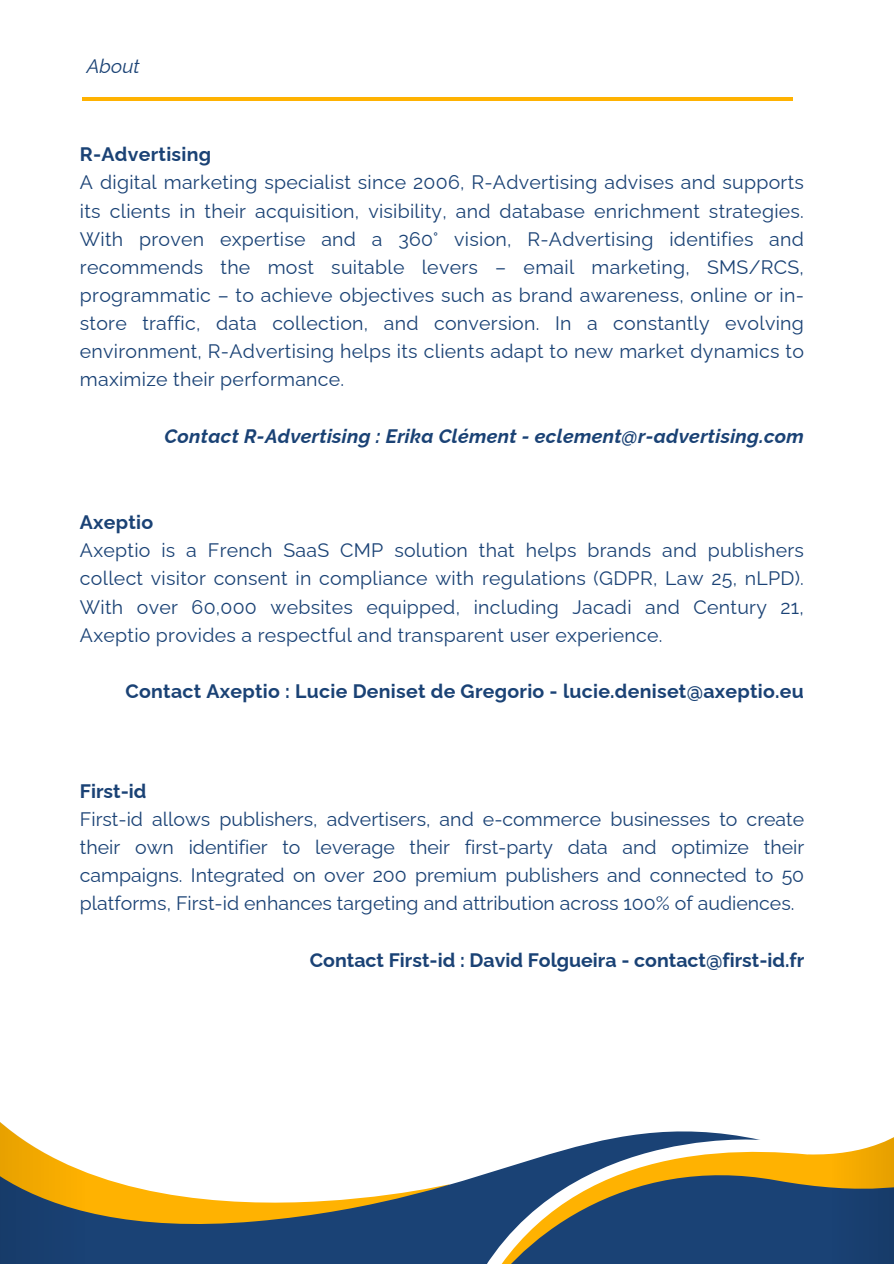
<style>
.page{position:relative;width:894px;height:1264px;background:#fff}
.page>*{position:absolute;margin:0;border:0;box-sizing:border-box;transform-origin:0 0}
.t1{font:19.5px/28.2px "Raleway";letter-spacing:.015em;color:#1a4275;text-align:justify}
.t2{font:700 19.5px "Raleway";letter-spacing:.015em;color:#1a4275}
.t3{font:italic 700 19.5px "Raleway";letter-spacing:.015em;color:#1a4275}
.t4{font:italic 19.5px "Raleway";color:#1a4275}
</style>
<div class="page">
<svg style="left:105px;top:1178px;width:366px;height:85px;fill:#1a4275"></svg>
<svg style="left:554px;top:1131px;width:233px;height:22px"></svg>
<svg style="left:471px;top:1153px;width:347px;height:110px;background:#57676e"></svg>
<svg style="left:818px;top:1137px;width:75px;height:126px;background:#72725a"></svg>
<svg style="left:0;top:1122px;width:105px;height:141px"></svg>
<hr style="left:83px;top:98px;width:709px;height:3px;background:#ffb201">
<p class="t4" style="left:87px;top:54px;width:54px">About</p>
<p class="t2" style="left:80px;top:143px;width:133px">R-Advertising</p>
<p class="t1" style="left:80px;top:168px;width:725px">A digital marketing specialist since 2006, R-Advertising advises and supports its clients in their acquisition, visibility, and database enrichment strategies.<br>With proven expertise and a 360° vision, R-Advertising identifies and recommends the most suitable levers – email marketing, SMS/RCS, programmatic – to achieve objectives such as brand awareness, online or in&shy;store traffic, data collection, and conversion. In a constantly evolving environment, R-Advertising helps its clients adapt to new market dynamics to maximize their performance.</p>
<h1 class="t3" style="left:164px;top:424px;width:641px">Contact R-Advertising : Erika Clément - eclement@r-advertising.com</h1>
<p class="t2" style="left:80px;top:511px;width:75px">Axeptio</p>
<p class="t1" style="left:80px;top:536px;width:725px">Axeptio is a French SaaS CMP solution that helps brands and publishers collect visitor consent in compliance with regulations (GDPR, Law 25, nLPD).<br>With over 60,000 websites equipped, including Jacadi and Century 21, Axeptio provides a respectful and transparent user experience.</p>
<h1 class="t2" style="left:125px;top:679px;width:679px">Contact Axeptio : Lucie Deniset de Gregorio - lucie.deniset@axeptio.eu</h1>
<p class="t2" style="left:80px;top:779px;width:68px">First-id</p>
<p class="t1" style="left:80px;top:805px;width:725px">First-id allows publishers, advertisers, and e-commerce businesses to create their own identifier to leverage their first-party data and optimize their campaigns. Integrated on over 200 premium publishers and connected to 50 platforms, First-id enhances targeting and attribution across 100% of audiences.</p>
<h1 class="t2" style="left:310px;top:948px;width:495px">Contact First-id : David Folgueira - contact@first-id.fr</h1>
</div>
